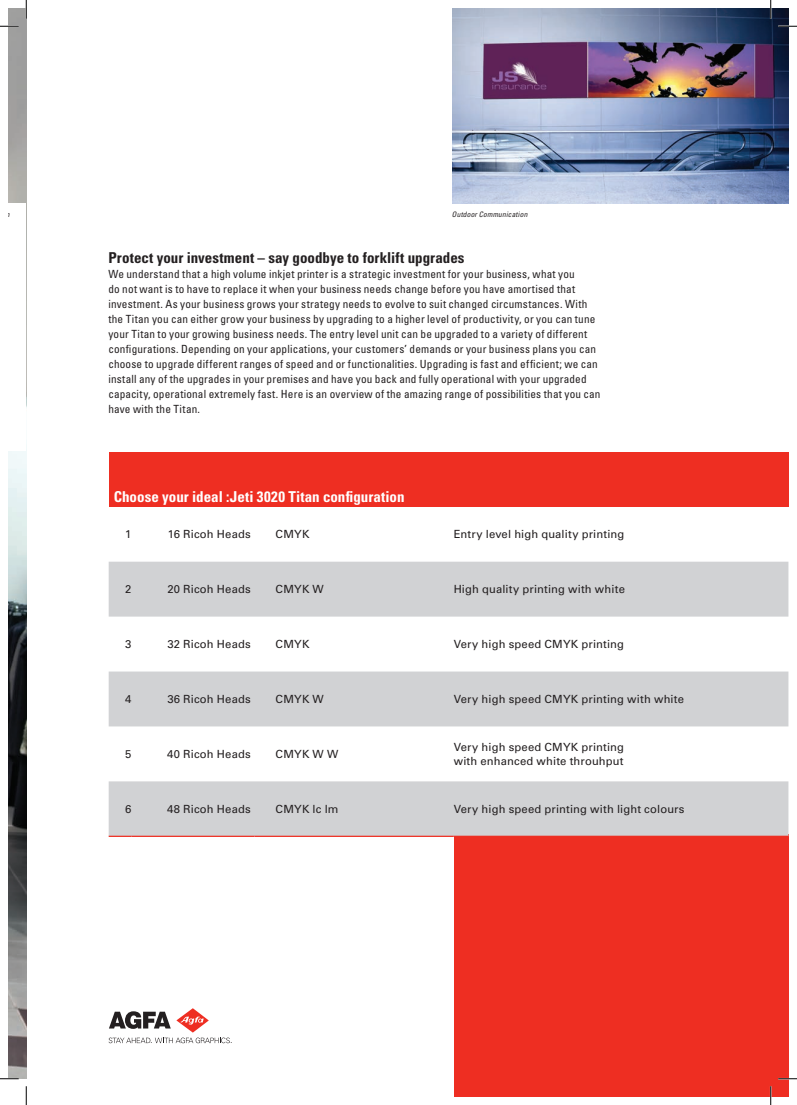
<style>
.page{position:relative;width:797px;height:1105px;background:#fff}
.page>*{position:absolute;margin:0;border:0;box-sizing:border-box;transform-origin:0 0}
.t1{font:700 condensed 15px "Univers LT Std";color:#231f20}
.t2{font:700 condensed 15px "Univers LT Std";color:#fff}
.t3{font:condensed 11.25px/15px "Univers LT Std";letter-spacing:.015em;color:#231f20}
.t4{font:11.25px/13.5px "Univers LT Std";letter-spacing:.015em;color:#231f20}
.t5{font:italic condensed 7.5px "Univers LT Std";letter-spacing:.025em;color:#231f20}
</style>
<div class="page">
<svg style="left:109px;top:1008px;width:123px;height:35px"></svg>
<div style="left:454px;top:834px;width:334px;height:262px;background:#ee2e22"></div>
<img style="left:453px;top:9px;width:335px;height:194px">
<img style="left:9px;top:9px;width:17px;height:1070px">
<div style="left:9px;top:203px;width:17px;height:247px;background:#fff"></div>
<div style="left:109px;top:452px;width:679px;height:55px;background:#ee2e22"></div>
<svg style="left:109px;top:562px;width:679px;height:274px;fill:#d1d2d4"></svg>
<svg style="left:109px;top:836px;width:22px;height:1px"></svg>
<hr style="left:131px;top:836px;width:123px;height:1px;background:#ee2e22">
<hr style="left:254px;top:836px;width:200px;height:1px;background:#ee2e22">
<svg style="left:0;top:25px;width:19px;height:2px"></svg>
<svg style="left:778px;top:25px;width:19px;height:2px"></svg>
<svg style="left:0;top:1078px;width:19px;height:1px"></svg>
<svg style="left:778px;top:1078px;width:19px;height:1px"></svg>
<svg style="left:25px;top:0;width:2px;height:19px"></svg>
<svg style="left:25px;top:1086px;width:2px;height:19px"></svg>
<svg style="left:770px;top:0;width:1px;height:19px"></svg>
<svg style="left:770px;top:1086px;width:1px;height:19px"></svg>
<p class="t5" style="left:452px;top:210px;width:77px">Outdoor Communication</p>
<h1 class="t1" style="left:108px;top:249px;width:358px">Protect your investment – say goodbye to forklift upgrades</h1>
<p class="t3" style="left:108px;top:267px;width:493px">We understand that a high volume inkjet printer is a strategic investment for your business, what you<br>do not want is to have to replace it when your business needs change before you have amortised that investment. As your business grows your strategy needs to evolve to suit changed circumstances. With the Titan you can either grow your business by upgrading to a higher level of productivity, or you can tune your Titan to your growing business needs. The entry level unit can be upgraded to a variety of different configurations. Depending on your applications, your customers’ demands or your business plans you can choose to upgrade different ranges of speed and or functionalities. Upgrading is fast and efficient; we can install any of the upgrades in your premises and have you back and fully operational with your upgraded capacity, operational extremely fast. Here is an overview of the amazing range of possibilities that you can have with the Titan.</p>
<h1 class="t2" style="left:114px;top:487px;width:292px">Choose your ideal :Jeti 3020 Titan configuration</h1>
<p class="t4" style="left:125px;top:528px;width:8px">1</p>
<p class="t4" style="left:168px;top:528px;width:84px">16 Ricoh Heads</p>
<p class="t4" style="left:276px;top:528px;width:35px">CMYK</p>
<p class="t4" style="left:454px;top:528px;width:172px">Entry level high quality printing</p>
<p class="t4" style="left:125px;top:582px;width:8px">2</p>
<p class="t4" style="left:167px;top:582px;width:85px">20 Ricoh Heads</p>
<p class="t4" style="left:276px;top:582px;width:50px">CMYK W</p>
<p class="t4" style="left:454px;top:582px;width:173px">High quality printing with white</p>
<p class="t4" style="left:125px;top:637px;width:8px">3</p>
<p class="t4" style="left:167px;top:637px;width:85px">32 Ricoh Heads</p>
<p class="t4" style="left:276px;top:637px;width:35px">CMYK</p>
<p class="t4" style="left:454px;top:637px;width:172px">Very high speed CMYK printing</p>
<p class="t4" style="left:125px;top:692px;width:8px">4</p>
<p class="t4" style="left:167px;top:692px;width:85px">36 Ricoh Heads</p>
<p class="t4" style="left:276px;top:692px;width:50px">CMYK W</p>
<p class="t4" style="left:454px;top:692px;width:232px">Very high speed CMYK printing with white</p>
<p class="t4" style="left:125px;top:747px;width:8px">5</p>
<p class="t4" style="left:167px;top:747px;width:85px">40 Ricoh Heads</p>
<p class="t4" style="left:276px;top:747px;width:64px">CMYK W W</p>
<p class="t4" style="left:454px;top:740px;width:172px">Very high speed CMYK printing with enhanced white throuhput</p>
<p class="t4" style="left:125px;top:802px;width:8px">6</p>
<p class="t4" style="left:167px;top:802px;width:85px">48 Ricoh Heads</p>
<p class="t4" style="left:276px;top:802px;width:64px">CMYK lc lm</p>
<p class="t4" style="left:454px;top:802px;width:232px">Very high speed printing with light colours</p>
</div>
